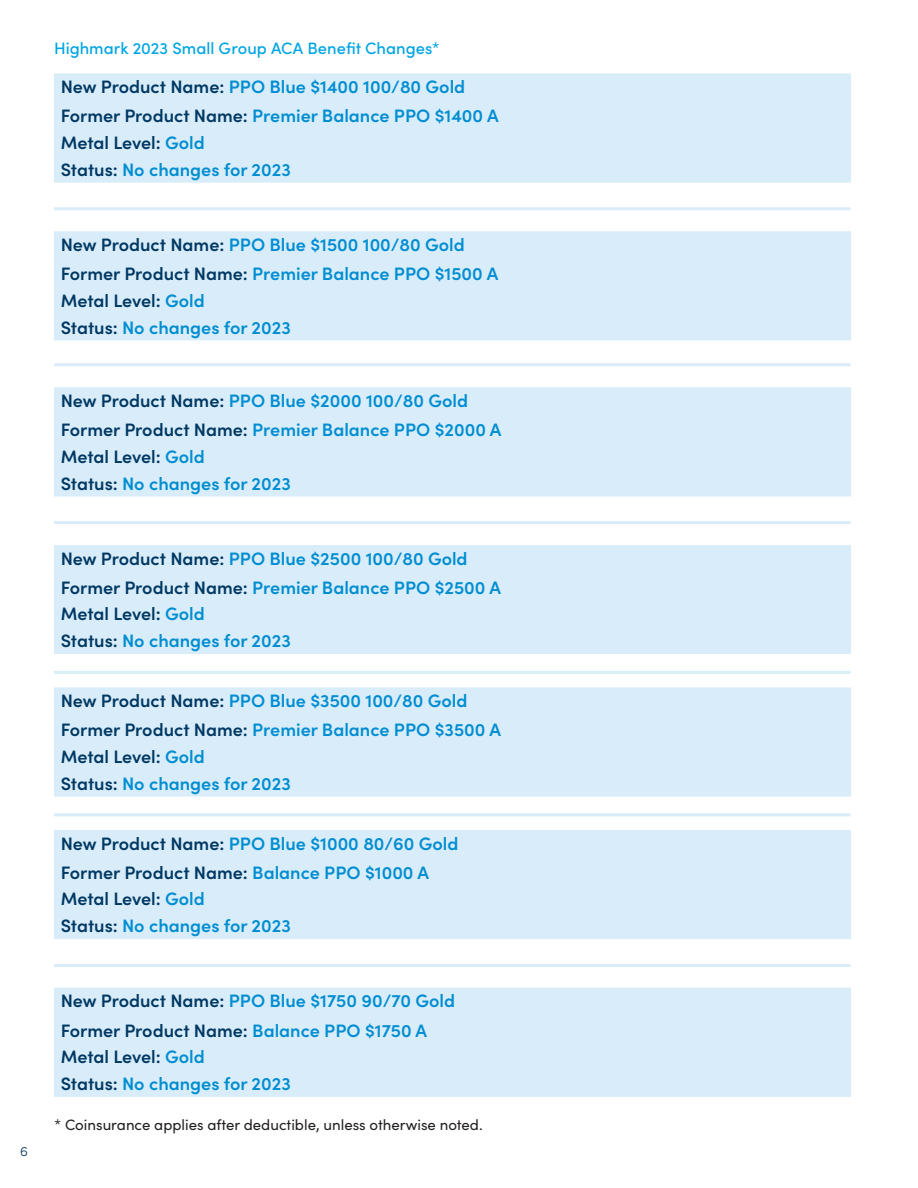
<style>
.page{position:relative;width:918px;height:1188px;background:#fff}
.page>*{position:absolute;margin:0;border:0;box-sizing:border-box;transform-origin:0 0}
.t1{font:600 18px "Sofia Pro";color:#008dd1}
.t2{font:600 18px "Sofia Pro";color:#003863}
.t3{font:500 16.5px "Sofia Pro";color:#00a5e3}
.t4{font:15px "Sofia Pro";color:#231f20}
.t5{font:300 13.5px "Sofia Pro";color:#003863}
.s1{color:#003863}
.s2{color:#008dd1}
</style>
<div class="page">
<div style="left:54px;top:73px;width:797px;height:110px;background:#d8edf9"></div>
<hr style="left:54px;top:207px;width:796px;height:3px;background:#d9edf9">
<div style="left:54px;top:231px;width:797px;height:109px;background:#d8edf9"></div>
<hr style="left:54px;top:363px;width:796px;height:3px;background:#d9edf9">
<div style="left:54px;top:387px;width:797px;height:109px;background:#d8edf9"></div>
<hr style="left:54px;top:521px;width:796px;height:3px;background:#d9edf9">
<div style="left:54px;top:545px;width:797px;height:109px;background:#d8edf9"></div>
<hr style="left:54px;top:671px;width:796px;height:3px;background:#d9edf9">
<div style="left:54px;top:687px;width:797px;height:110px;background:#d8edf9"></div>
<hr style="left:54px;top:813px;width:796px;height:3px;background:#d9edf9">
<div style="left:54px;top:830px;width:797px;height:109px;background:#d8edf9"></div>
<hr style="left:54px;top:964px;width:796px;height:3px;background:#d9edf9">
<div style="left:54px;top:988px;width:797px;height:109px;background:#d8edf9"></div>
<p class="t5" style="left:20px;top:1141px;width:9px">6</p>
<p class="t3" style="left:54px;top:36px;width:387px">Highmark 2023 Small Group ACA Benefit Changes*</p>
<p class="t1" style="left:61px;top:73px;width:406px"><span class="s1">New Product Name:</span> PPO Blue $1400 100/80 Gold</p>
<p class="t1" style="left:61px;top:102px;width:439px"><span class="s1">Former Product Name:</span> Premier Balance PPO $1400 A</p>
<p class="t2" style="left:61px;top:129px;width:146px">Metal Level: <span class="s2">Gold</span></p>
<p class="t1" style="left:61px;top:156px;width:232px"><span class="s1">Status:</span> No changes for 2023</p>
<p class="t1" style="left:61px;top:231px;width:406px"><span class="s1">New Product Name:</span> PPO Blue $1500 100/80 Gold</p>
<p class="t1" style="left:61px;top:260px;width:439px"><span class="s1">Former Product Name:</span> Premier Balance PPO $1500 A</p>
<p class="t2" style="left:61px;top:287px;width:146px">Metal Level: <span class="s2">Gold</span></p>
<p class="t1" style="left:61px;top:314px;width:232px"><span class="s1">Status:</span> No changes for 2023</p>
<p class="t1" style="left:61px;top:387px;width:409px"><span class="s1">New Product Name:</span> PPO Blue $2000 100/80 Gold</p>
<p class="t1" style="left:61px;top:416px;width:442px"><span class="s1">Former Product Name:</span> Premier Balance PPO $2000 A</p>
<p class="t2" style="left:61px;top:443px;width:146px">Metal Level: <span class="s2">Gold</span></p>
<p class="t1" style="left:61px;top:470px;width:232px"><span class="s1">Status:</span> No changes for 2023</p>
<p class="t1" style="left:61px;top:545px;width:408px"><span class="s1">New Product Name:</span> PPO Blue $2500 100/80 Gold</p>
<p class="t1" style="left:61px;top:574px;width:442px"><span class="s1">Former Product Name:</span> Premier Balance PPO $2500 A</p>
<p class="t2" style="left:61px;top:600px;width:146px">Metal Level: <span class="s2">Gold</span></p>
<p class="t1" style="left:61px;top:627px;width:232px"><span class="s1">Status:</span> No changes for 2023</p>
<p class="t1" style="left:61px;top:687px;width:408px"><span class="s1">New Product Name:</span> PPO Blue $3500 100/80 Gold</p>
<p class="t1" style="left:61px;top:716px;width:442px"><span class="s1">Former Product Name:</span> Premier Balance PPO $3500 A</p>
<p class="t2" style="left:61px;top:743px;width:146px">Metal Level: <span class="s2">Gold</span></p>
<p class="t1" style="left:61px;top:770px;width:232px"><span class="s1">Status:</span> No changes for 2023</p>
<p class="t1" style="left:61px;top:830px;width:399px"><span class="s1">New Product Name:</span> PPO Blue $1000 80/60 Gold</p>
<p class="t2" style="left:61px;top:859px;width:370px">Former Product Name: <span class="s2">Balance PPO $1000 A</span></p>
<p class="t2" style="left:61px;top:886px;width:146px">Metal Level: <span class="s2">Gold</span></p>
<p class="t1" style="left:61px;top:912px;width:232px"><span class="s1">Status:</span> No changes for 2023</p>
<p class="t1" style="left:61px;top:988px;width:396px"><span class="s1">New Product Name:</span> PPO Blue $1750 90/70 Gold</p>
<p class="t2" style="left:61px;top:1017px;width:368px">Former Product Name: <span class="s2">Balance PPO $1750 A</span></p>
<p class="t2" style="left:61px;top:1043px;width:146px">Metal Level: <span class="s2">Gold</span></p>
<p class="t1" style="left:61px;top:1070px;width:232px"><span class="s1">Status:</span> No changes for 2023</p>
<p class="t4" style="left:54px;top:1114px;width:430px">* Coinsurance applies after deductible, unless otherwise noted.</p>
</div>
